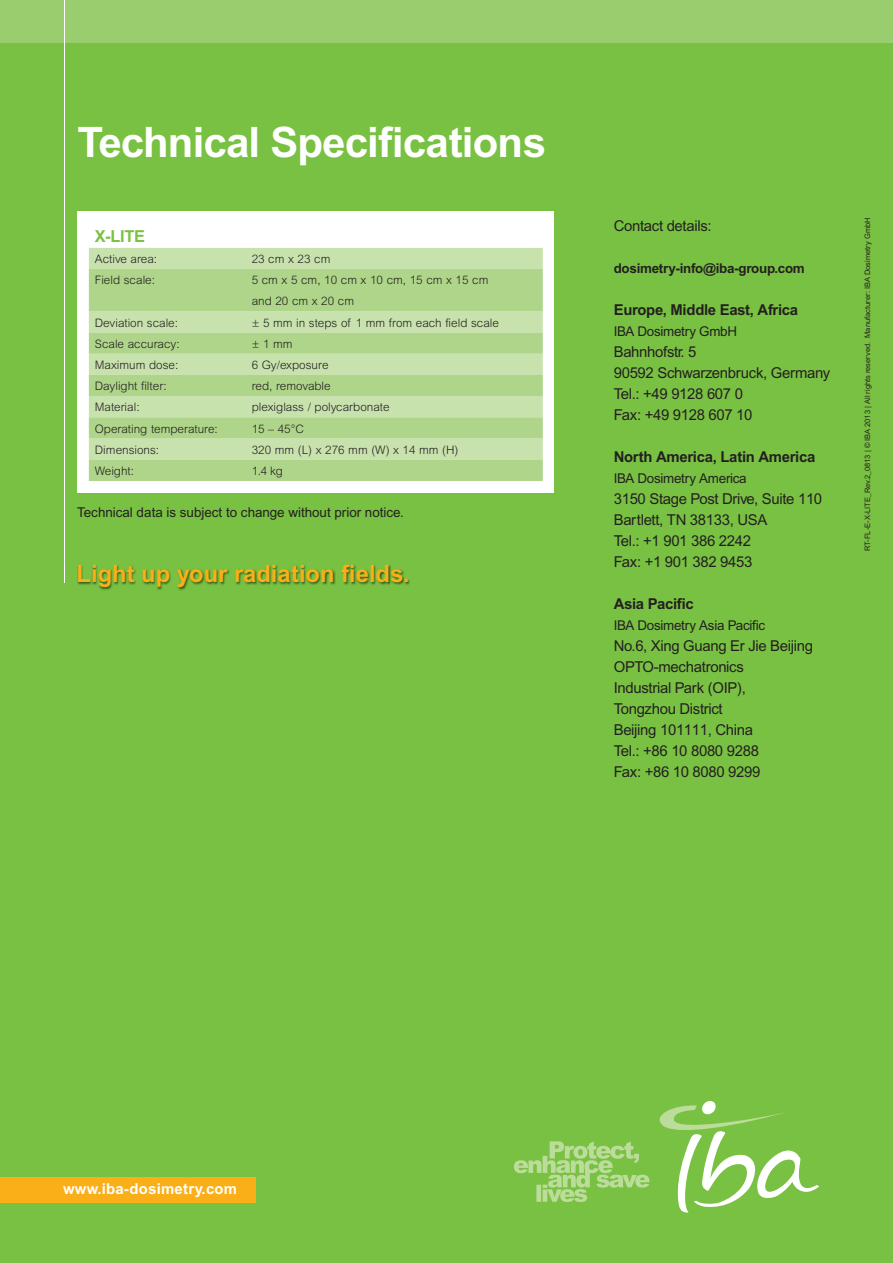
<style>
.page{position:relative;width:893px;height:1263px;background:#79c142}
.page>*{position:absolute;margin:0;border:0;box-sizing:border-box;transform-origin:0 0}
.t1{font:700 42px "Arial";letter-spacing:-.02em;color:#fff}
.t2{font:700 24px "Arial";color:#faaf18}
.t3{font:700 16.5px "Arial";color:#79c142}
.t4{font:15px/21px "Arial";letter-spacing:-.02em;color:#231f20}
.t5{font:700 15px "Arial";letter-spacing:-.02em;color:#231f20}
.t6{font:700 15px "Arial";letter-spacing:.02em;color:#fff}
.t7{font:13.5px "Arial";letter-spacing:-.02em;color:#231f20}
.t8{font:13.5px "Arial";color:#231f20}
.t9{font:700 13.5px "Arial";letter-spacing:-.02em;color:#231f20}
.t10{font:300 11.7px/21px "Arial";color:#231f20}
.t11{font:7.5px "Arial";color:#231f20}
</style>
<div class="page">
<div style="left:0;top:0;width:893px;height:43px;background:#9acd6e"></div>
<hr style="left:64px;top:0;width:1px;height:583px;background:#fff">
<div style="left:0;top:1177px;width:255px;height:25px;background:#faaf18"></div>
<svg style="left:514px;top:1101px;width:305px;height:111px"></svg>
<img style="left:78px;top:565px;width:332px;height:25px">
<div style="left:77px;top:212px;width:477px;height:281px;background:#fff"></div>
<div style="left:89px;top:248px;width:454px;height:21px;background:#c8e2ae"></div>
<svg style="left:89px;top:269px;width:454px;height:212px;background:#b8da98"></svg>
<h1 class="t1" style="left:78px;top:117px;width:470px">Technical Specifications</h1>
<p class="t3" style="left:95px;top:226px;width:52px">X-LITE</p>
<p class="t10" style="left:95px;top:248px;width:64px">Active area:</p>
<p class="t10" style="left:252px;top:248px;width:80px">23 cm x 23 cm</p>
<p class="t10" style="left:95px;top:270px;width:62px">Field scale:</p>
<p class="t10" style="left:252px;top:270px;width:238px">5 cm x 5 cm, 10 cm x 10 cm, 15 cm x 15 cm and 20 cm x 20 cm</p>
<p class="t10" style="left:95px;top:312px;width:85px">Deviation scale:</p>
<p class="t10" style="left:252px;top:312px;width:249px">± 5 mm in steps of 1 mm from each field scale</p>
<p class="t10" style="left:95px;top:333px;width:86px">Scale accuracy:</p>
<p class="t10" style="left:252px;top:333px;width:42px">± 1 mm</p>
<p class="t10" style="left:95px;top:354px;width:85px">Maximum dose:</p>
<p class="t10" style="left:252px;top:354px;width:78px">6 Gy/exposure</p>
<p class="t10" style="left:95px;top:375px;width:73px">Daylight filter:</p>
<p class="t10" style="left:252px;top:375px;width:80px">red, removable</p>
<p class="t10" style="left:95px;top:397px;width:46px">Material:</p>
<p class="t10" style="left:252px;top:397px;width:139px">plexiglass / polycarbonate</p>
<p class="t10" style="left:95px;top:418px;width:124px">Operating temperature:</p>
<p class="t10" style="left:252px;top:418px;width:54px">15 – 45°C</p>
<p class="t10" style="left:95px;top:439px;width:66px">Dimensions:</p>
<p class="t10" style="left:252px;top:439px;width:208px">320 mm (L) x 276 mm (W) x 14 mm (H)</p>
<p class="t10" style="left:95px;top:460px;width:41px">Weight:</p>
<p class="t10" style="left:252px;top:460px;width:33px">1.4 kg</p>
<p class="t8" style="left:77px;top:504px;width:328px">Technical data is subject to change without prior notice.</p>
<h2 class="t2" style="left:77px;top:559px;width:334px">Light up your radiation fields.</h2>
<p class="t4" style="left:614px;top:215px;width:99px">Contact details:</p>
<p class="t9" style="left:614px;top:260px;width:193px">dosimetry-info@iba-group.com</p>
<p class="t5" style="left:614px;top:301px;width:186px">Europe, Middle East, Africa</p>
<p class="t7" style="left:614px;top:323px;width:125px">IBA Dosimetry GmbH</p>
<p class="t4" style="left:614px;top:341px;width:218px">Bahnhofstr. 5<br>90592 Schwarzenbruck, Germany<br>Tel.: +49 9128 607 0<br>Fax: +49 9128 607 10</p>
<p class="t5" style="left:614px;top:448px;width:203px">North America, Latin America</p>
<p class="t7" style="left:614px;top:470px;width:134px">IBA Dosimetry America</p>
<p class="t4" style="left:614px;top:488px;width:210px">3150 Stage Post Drive, Suite 110<br>Bartlett, TN 38133, USA<br>Tel.: +1 901 386 2242<br>Fax: +1 901 382 9453</p>
<p class="t5" style="left:614px;top:595px;width:82px">Asia Pacific</p>
<p class="t7" style="left:614px;top:617px;width:153px">IBA Dosimetry Asia Pacific</p>
<p class="t4" style="left:614px;top:635px;width:201px">No.6, Xing Guang Er Jie Beijing<br>OPTO-mechatronics<br>Industrial Park (OIP),<br>Tongzhou District<br>Beijing 101111, China<br>Tel.: +86 10 8080 9288<br>Fax: +86 10 8080 9299</p>
<p class="t11" style="left:863px;top:551px;width:335px;rotate:-90deg">RT-FL-E-X-LITE_Rev.2_0813 | © IBA 2013 | All rights reserved. Manufacturer: IBA Dosimetry GmbH</p>
<p class="t6" style="left:63px;top:1180px;width:176px">www.iba-dosimetry.com</p>
</div>
